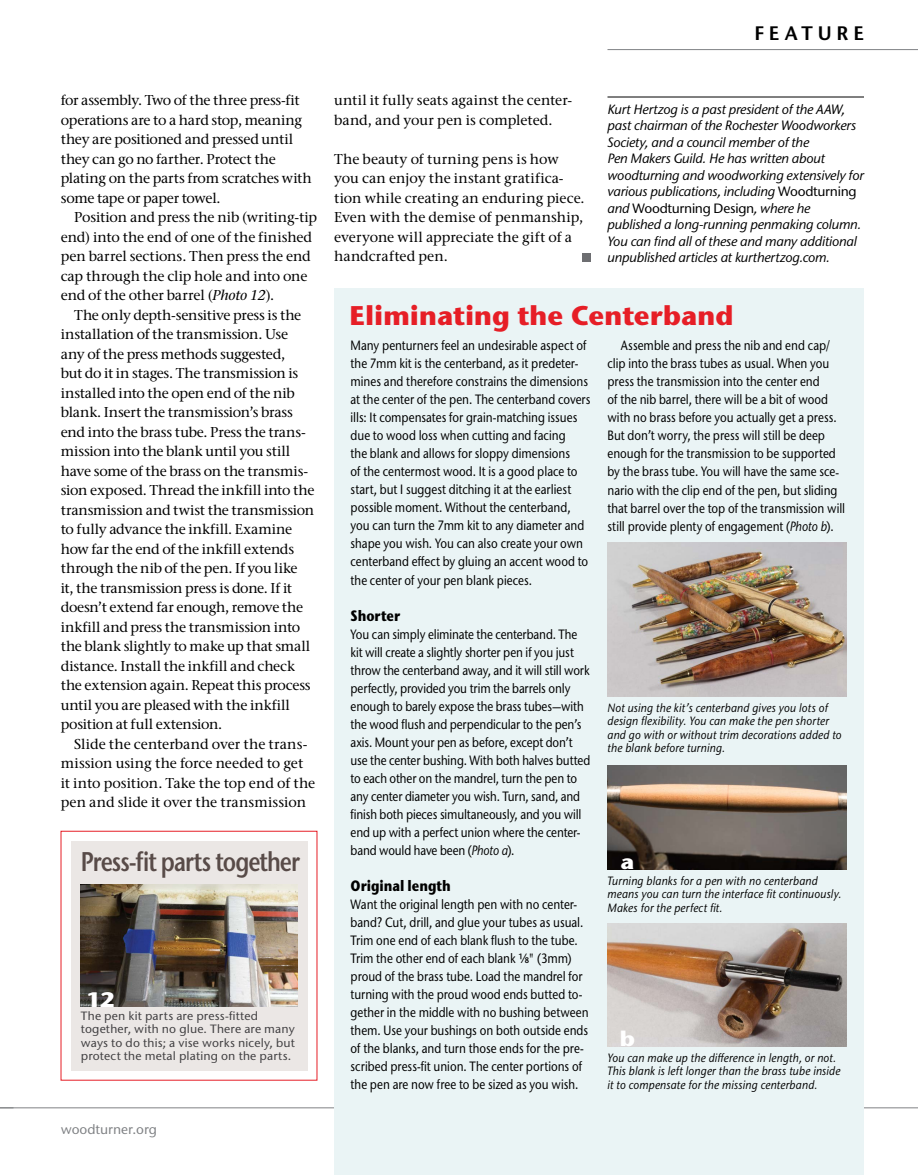
<style>
.page{position:relative;width:918px;height:1175px;background:#fff}
.page>*{position:absolute;margin:0;border:0;box-sizing:border-box;transform-origin:0 0}
.t1{font:700 27px "Stone Sans ITC Pro";letter-spacing:-.01em;color:#e61e26}
.t2{font:600 27px "Stone Sans ITC Pro";letter-spacing:-.045em;color:#584b48;scale:.82 1}
.t3{font:700 21px "Stone Sans ITC Pro";color:#fff;scale:1.1 1}
.t4{font:600 19.5px "Stone Sans ITC Pro";letter-spacing:.255em;color:#000}
.t5{font:700 15px "Stone Sans ITC Pro";letter-spacing:-.005em;color:#000;scale:.85 1}
.t6{font:500 14.25px/19.5px "Stone Serif ITC Pro";letter-spacing:-.01em;color:#000}
.t7{font:500 14.25px/19.5px "Stone Serif ITC Pro";letter-spacing:.01em;color:#000}
.t8{font:500 13.5px/18px "Stone Sans ITC Pro";letter-spacing:-.005em;color:#000;scale:.85 1}
.t9{font:italic 500 13.5px/16.5px "Stone Sans ITC Pro";letter-spacing:-.02em;color:#000}
.t10{font:500 13.5px "Stone Sans ITC Pro";color:#808285}
.t11{font:italic 500 12px/13.5px "Stone Sans ITC Pro";letter-spacing:.01em;color:#000;scale:.9 1}
.t12{font:500 12px/13.5px "Stone Sans ITC Pro";letter-spacing:.015em;color:#414042}
.s1{font-style:italic}
.s2{font-style:normal}
</style>
<div class="page">
<hr style="left:0;top:1107px;width:918px;height:1px;background:#808285">
<hr style="left:608px;top:49px;width:310px;height:1px;background:#808285">
<svg style="left:0;top:1107px;width:14px;height:1px"></svg>
<div style="left:334px;top:289px;width:530px;height:885px;background:#eaf4f5"></div>
<div style="left:71px;top:841px;width:236px;height:229px;background:#ebe7e5"></div>
<img style="left:81px;top:885px;width:216px;height:121px">
<img style="left:608px;top:542px;width:238px;height:154px">
<img style="left:607px;top:766px;width:239px;height:103px">
<img style="left:608px;top:923px;width:238px;height:123px">
<div style="left:583px;top:253px;width:8px;height:8px;background:#6d6e71"></div>
<hr style="left:608px;top:97px;width:256px;height:1px;background:#000">
<h3 class="t4" style="left:754px;top:21px;width:111px">FEATURE</h3>
<p class="t6" style="left:61px;top:90px;width:253px">for assembly. Two of the three press-fit operations are to a hard stop, meaning they are positioned and pressed until they can go no farther. Protect the plating on the parts from scratches with some tape or paper towel.</p>
<p class="t6" style="left:61px;top:207px;width:258px;text-indent:13px">Position and press the nib (writing-tip end) into the end of one of the finished pen barrel sections. Then press the end cap through the clip hole and into one end of the other barrel (<span class="s1">Photo 12</span>).</p>
<p class="t6" style="left:61px;top:305px;width:255px;text-indent:13px">The only depth-sensitive press is the installation of the transmission. Use any of the press methods suggested,<br>but do it in stages. The transmission is installed into the open end of the nib blank. Insert the transmission’s brass end into the brass tube. Press the trans&shy;mission into the blank until you still have some of the brass on the transmis&shy;sion exposed. Thread the inkfill into the transmission and twist the transmission to fully advance the inkfill. Examine how far the end of the inkfill extends through the nib of the pen. If you like<br>it, the transmission press is done. If it doesn’t extend far enough, remove the inkfill and press the transmission into the blank slightly to make up that small distance. Install the inkfill and check the extension again. Repeat this process until you are pleased with the inkfill position at full extension.</p>
<p class="t6" style="left:61px;top:734px;width:256px;text-indent:13px">Slide the centerband over the trans&shy;mission using the force needed to get it into position. Take the top end of the pen and slide it over the transmission</p>
<h1 class="t2" style="left:81px;top:844px;width:269px">Press-fit parts together</h1>
<h2 class="t3" style="left:86px;top:985px;width:28px">12</h2>
<p class="t12" style="left:81px;top:1008px;width:216px">The pen kit parts are press-fitted together, with no glue. There are many ways to do this; a vise works nicely, but protect the metal plating on the parts.</p>
<p class="t10" style="left:61px;top:1120px;width:98px">woodturner.org</p>
<p class="t6" style="left:334px;top:90px;width:240px">until it fully seats against the center&shy;band, and your pen is completed.</p>
<p class="t7" style="left:334px;top:149px;width:252px">The beauty of turning pens is how you can enjoy the instant gratifica&shy;tion while creating an enduring piece.<br>Even with the demise of penmanship, everyone will appreciate the gift of a handcrafted pen.</p>
<p class="t9" style="left:608px;top:101px;width:258px">Kurt Hertzog is a past president of the AAW, past chairman of the Rochester Woodworkers Society, and a council member of the<br>Pen Makers Guild. He has written about woodturning and woodworking extensively for various publications, including <span class="s2">Woodturning </span>and <span class="s2">Woodturning Design</span>, where he published a long-running penmaking column.<br>You can find all of these and many additional unpublished articles at kurthertzog.com.</p>
<h1 class="t1" style="left:349px;top:298px;width:386px">Eliminating the Centerband</h1>
<p class="t8" style="left:351px;top:337px;width:284px">Many penturners feel an undesirable aspect of the 7mm kit is the centerband, as it predeter&shy;mines and therefore constrains the dimensions at the center of the pen. The centerband covers ills: It compensates for grain-matching issues due to wood loss when cutting and facing<br>the blank and allows for sloppy dimensions<br>of the centermost wood. It is a good place to start, but I suggest ditching it at the earliest possible moment. Without the centerband, you can turn the 7mm kit to any diameter and shape you wish. You can also create your own centerband effect by gluing an accent wood to the center of your pen blank pieces.</p>
<p class="t5" style="left:351px;top:605px;width:60px">Shorter</p>
<p class="t8" style="left:351px;top:625px;width:283px">You can simply eliminate the centerband. The kit will create a slightly shorter pen if you just throw the centerband away, and it will still work perfectly, provided you trim the barrels only enough to barely expose the brass tubes—with the wood flush and perpendicular to the pen’s axis. Mount your pen as before, except don’t use the center bushing. With both halves butted to each other on the mandrel, turn the pen to any center diameter you wish. Turn, sand, and finish both pieces simultaneously, and you will end up with a perfect union where the center&shy;band would have been (<span class="s1">Photo a</span>).</p>
<p class="t5" style="left:351px;top:875px;width:119px">Original length</p>
<p class="t8" style="left:351px;top:895px;width:282px">Want the original length pen with no center&shy;band? Cut, drill, and glue your tubes as usual.<br>Trim one end of each blank flush to the tube.<br>Trim the other end of each blank ⅛" (3mm) proud of the brass tube. Load the mandrel for turning with the proud wood ends butted to&shy;gether in the middle with no bushing between them. Use your bushings on both outside ends of the blanks, and turn those ends for the pre&shy;scribed press-fit union. The center portions of the pen are now free to be sized as you wish.</p>
<p class="t8" style="left:608px;top:336px;width:281px;text-indent:13px">Assemble and press the nib and end cap/ clip into the brass tubes as usual. When you press the transmission into the center end<br>of the nib barrel, there will be a bit of wood with no brass before you actually get a press.<br>But don’t worry, the press will still be deep enough for the transmission to be supported by the brass tube. You will have the same sce&shy;nario with the clip end of the pen, but sliding that barrel over the top of the transmission will still provide plenty of engagement (<span class="s1">Photo b</span>).</p>
<p class="t11" style="left:608px;top:701px;width:262px">Not using the kit’s centerband gives you lots of design flexibility. You can make the pen shorter and go with or without trim decorations added to the blank before turning.</p>
<h2 class="t3" style="left:620px;top:848px;width:14px">a</h2>
<p class="t11" style="left:608px;top:873px;width:261px">Turning blanks for a pen with no centerband means you can turn the interface fit continuously.<br>Makes for the perfect fit.</p>
<h2 class="t3" style="left:620px;top:1025px;width:16px">b</h2>
<p class="t11" style="left:608px;top:1051px;width:260px">You can make up the difference in length, or not.<br>This blank is left longer than the brass tube inside it to compensate for the missing centerband.</p>
</div>
